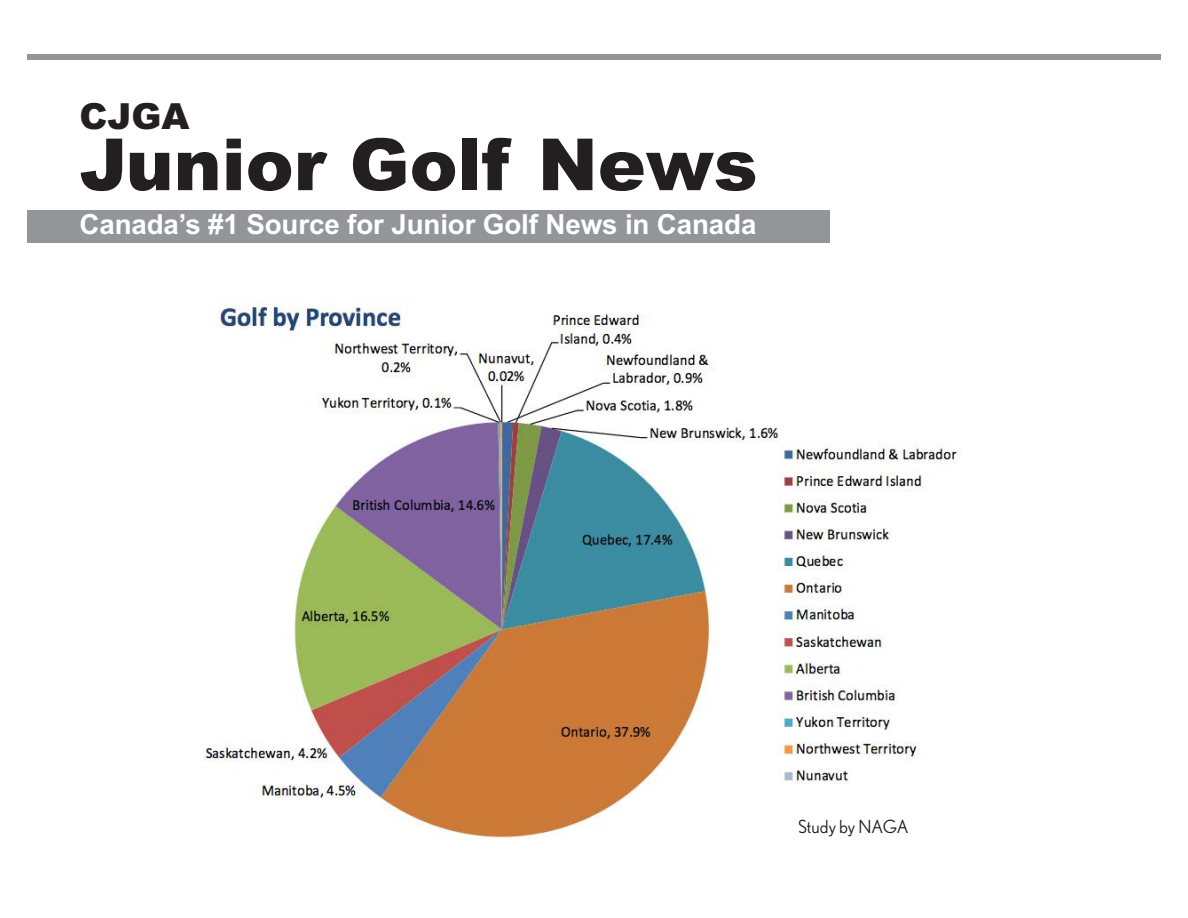
<style>
.page{position:relative;width:1188px;height:918px;background:#fff}
.page>*{position:absolute;margin:0;border:0;box-sizing:border-box;transform-origin:0 0}
.t1{font:900 72px "Arial";color:#231f20}
.t2{font:900 36px "Arial";color:#231f20}
.t3{font:700 27.75px "Arial";letter-spacing:-.005em;color:#fff}
.t4{font:18px "Nobel";color:#231f20}
</style>
<div class="page">
<div style="left:27px;top:210px;width:803px;height:33px;background:#939598"></div>
<div style="left:27px;top:54px;width:1134px;height:6px;background:#939598"></div>
<img style="left:203px;top:300px;width:755px;height:540px">
<p class="t2" style="left:80px;top:96px;width:112px">CJGA</p>
<h1 class="t1" style="left:80px;top:123px;width:680px">Junior Golf News</h1>
<p class="t3" style="left:80px;top:208px;width:679px">Canada’s #1 Source for Junior Golf News in Canada</p>
<p class="t4" style="left:798px;top:817px;width:112px">Study by NAGA</p>
</div>
